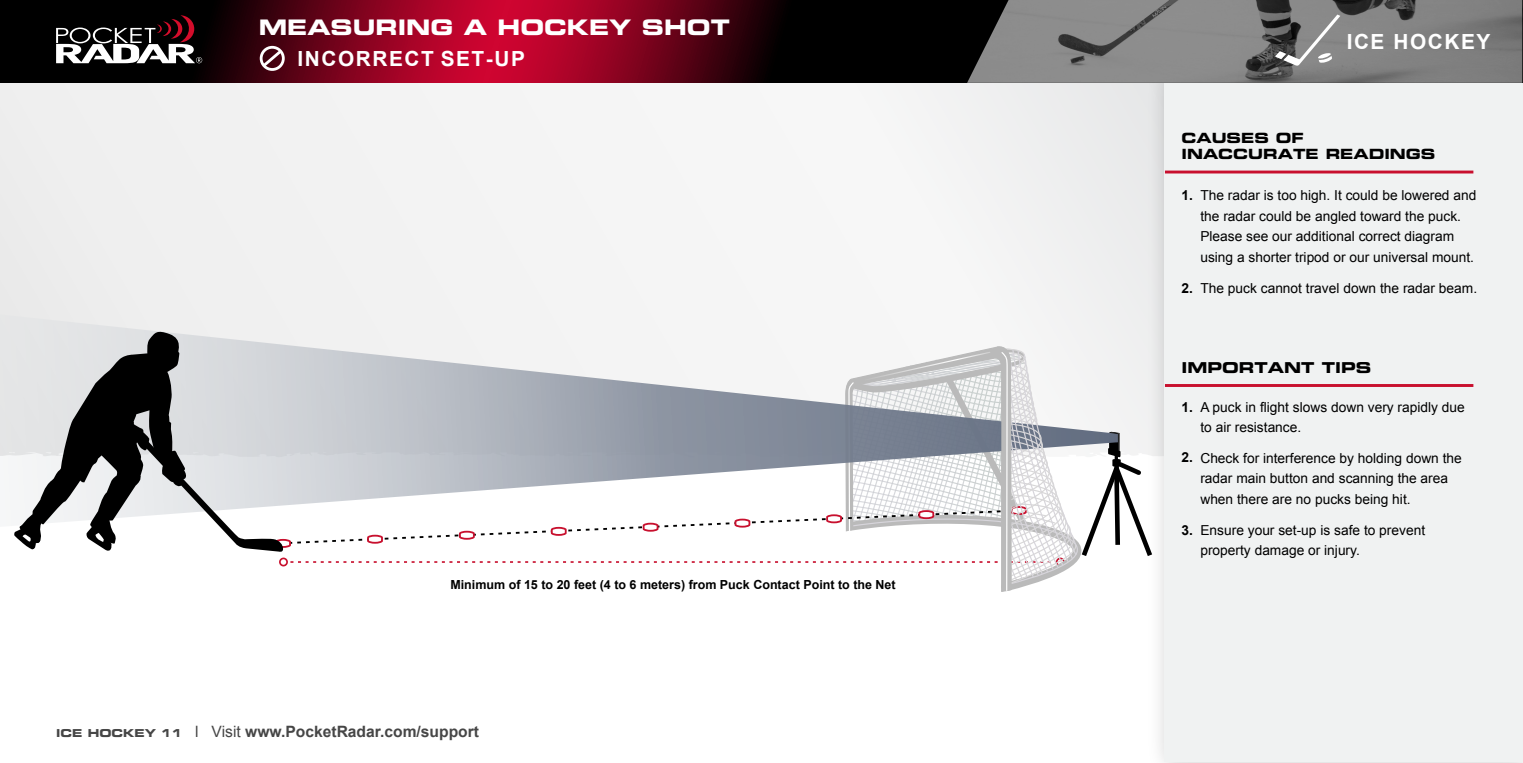
<style>
.page{position:relative;width:1523px;height:763px;background:#fff}
.page>*{position:absolute;margin:0;border:0;box-sizing:border-box;transform-origin:0 0}
.t1{font:21.38px "Eurostile LT Std Bold Ex 2";color:#fff}
.t2{font:700 20.81px "Arial";letter-spacing:.075em;color:#fff}
.t3{font:700 15.62px "Arial";color:#464646}
.t4{font:15px "Eurostile LT Std Bold Ex 2";color:#000}
.t5{font:14.06px/16.9px "Eurostile LT Std Bold Ex 2";color:#000}
.t6{font:13.75px/20.6px "Arial";color:#000}
.t7{font:700 13.75px "Arial";color:#000}
.t8{font:700 12.5px "Arial";color:#000}
.s1{font-family:"Eurostile LT Std Bold Ex 2";font-weight:400;font-size:10.94px}
.s2{font-weight:400}
</style>
<div class="page">
<img style="left:1139px;top:83px;width:26px;height:679px">
<div style="left:1165px;top:76px;width:357px;height:686px;background:#f0f2f2"></div>
<hr style="left:1165px;top:170px;width:308px;height:3px;background:#c8102e">
<hr style="left:1165px;top:384px;width:308px;height:3px;background:#c8102e">
<svg style="left:0;top:314px;width:1118px;height:15px"></svg>
<svg style="left:0;top:329px;width:1156px;height:268px"></svg>
<div style="left:0;top:0;width:1522px;height:83px;background:#000"></div>
<svg style="left:166px;top:0;width:615px;height:83px;background:#75021b"></svg>
<svg style="left:56px;top:15px;width:146px;height:48px"></svg>
<img style="left:967px;top:0;width:555px;height:83px">
<div style="left:260px;top:46px;width:25px;height:25px;border:3px solid #fff;border-radius:50%"></div>
<svg style="left:260px;top:47px;width:25px;height:23px"></svg>
<svg style="left:1275px;top:15px;width:65px;height:51px;background:#808080"></svg>
<h1 class="t1" style="left:259px;top:12px;width:472px">MEASURING A HOCKEY SHOT</h1>
<h2 class="t2" style="left:297px;top:45px;width:229px">INCORRECT SET-UP</h2>
<p class="t8" style="left:450px;top:576px;width:447px">Minimum of 15 to 20 feet (4 to 6 meters) from Puck Contact Point to the Net</p>
<p class="t3" style="left:56px;top:720px;width:424px"><span class="s1">ICE HOCKEY 11</span> <span class="s2">l Visit</span> www.PocketRadar.com/support</p>
<h2 class="t2" style="left:1346px;top:28px;width:145px">ICE HOCKEY</h2>
<p class="t5" style="left:1181px;top:129px;width:255px">CAUSES OF<br>INACCURATE READINGS</p>
<p class="t7" style="left:1181px;top:186px;width:13px">1.</p>
<p class="t7" style="left:1181px;top:279px;width:13px">2.</p>
<p class="t6" style="left:1200px;top:185px;width:277px">The radar is too high. It could be lowered and the radar could be angled toward the puck.<br>Please see our additional correct diagram using a shorter tripod or our universal mount.</p>
<p class="t6" style="left:1200px;top:277px;width:278px">The puck cannot travel down the radar beam.</p>
<p class="t4" style="left:1181px;top:357px;width:192px">IMPORTANT TIPS</p>
<p class="t7" style="left:1181px;top:397px;width:13px">1.</p>
<p class="t7" style="left:1181px;top:448px;width:13px">2.</p>
<p class="t7" style="left:1181px;top:521px;width:13px">3.</p>
<p class="t6" style="left:1200px;top:396px;width:266px">A puck in flight slows down very rapidly due to air resistance.</p>
<p class="t6" style="left:1200px;top:448px;width:263px">Check for interference by holding down the radar main button and scanning the area when there are no pucks being hit.</p>
<p class="t6" style="left:1200px;top:519px;width:226px">Ensure your set-up is safe to prevent property damage or injury.</p>
</div>
